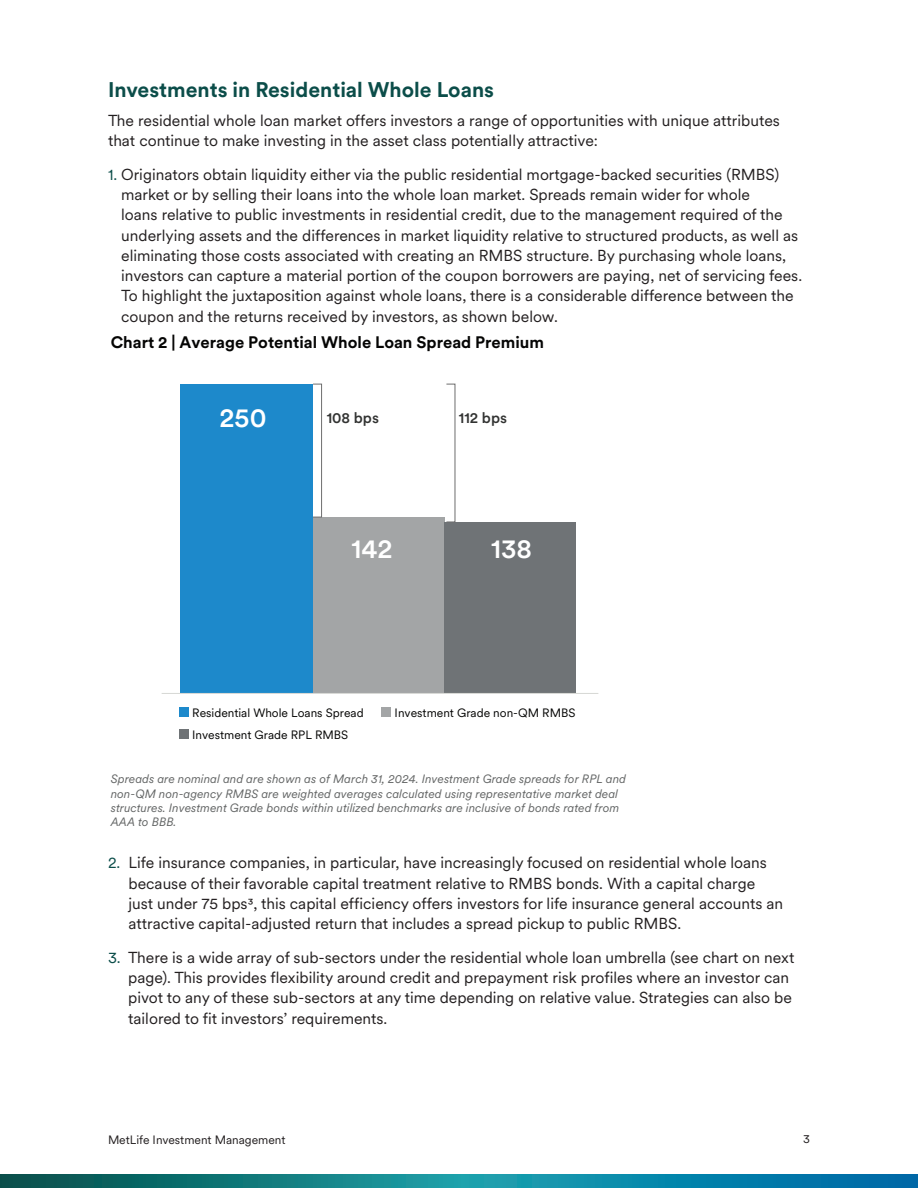
<style>
.page{position:relative;width:918px;height:1188px;background:#fff}
.page>*{position:absolute;margin:0;border:0;box-sizing:border-box;transform-origin:0 0}
.t1{font:500 27px "Met Life Circular";color:#fff}
.t2{font:700 21px "Met Life Circular";color:#0b4d49}
.t3{font:700 16.5px "Met Life Circular";color:#050504}
.t4{font:15.75px/20.2px "Met Life Circular";color:#231f20}
.t5{font:500 15px "Met Life Circular";color:#323332}
.t6{font:italic 12px/14.4px "Met Life Circular";color:#646666}
.t7{font:12px/22px "Met Life Circular";color:#050504}
.t8{font:12px "Met Life Circular";color:#231f20}
.s1{color:#0b4d49}
</style>
<div class="page">
<svg style="left:0;top:1174px;width:918px;height:14px;background:#0c7c90"></svg>
<div style="left:181px;top:384px;width:132px;height:309px;background:#1d89cb"></div>
<div style="left:313px;top:517px;width:132px;height:176px;background:#a3a5a6"></div>
<div style="left:445px;top:522px;width:131px;height:171px;background:#6f7376"></div>
<hr style="left:162px;top:693px;width:436px;height:1px;background:#d7d8d5">
<div style="left:179px;top:707px;width:9px;height:9px;background:#1d89cb"></div>
<div style="left:179px;top:729px;width:9px;height:9px;background:#6f7376"></div>
<div style="left:382px;top:707px;width:9px;height:9px;background:#a3a5a6"></div>
<div style="left:313px;top:384px;width:9px;height:133px;border:1px solid #6e6e6e"></div>
<h2 class="t2" style="left:108px;top:81px;width:388px">Investments in Residential Whole Loans</h2>
<p class="t4" style="left:108px;top:111px;width:674px">The residential whole loan market offers investors a range of opportunities with unique attributes that continue to make investing in the asset class potentially attractive:</p>
<p class="t4" style="left:121px;top:165px;width:682px;text-indent:-13px"><span class="s1">1.</span> Originators obtain liquidity either via the public residential mortgage-backed securities (RMBS) market or by selling their loans into the whole loan market. Spreads remain wider for whole<br>loans relative to public investments in residential credit, due to the management required of the underlying assets and the differences in market liquidity relative to structured products, as well as eliminating those costs associated with creating an RMBS structure. By purchasing whole loans, investors can capture a material portion of the coupon borrowers are paying, net of servicing fees.<br>To highlight the juxtaposition against whole loans, there is a considerable difference between the coupon and the returns received by investors, as shown below.</p>
<p class="t3" style="left:111px;top:334px;width:435px">Chart 2 | Average Potential Whole Loan Spread Premium</p>
<h1 class="t1" style="left:220px;top:407px;width:49px">250</h1>
<p class="t5" style="left:327px;top:412px;width:54px">108 bps</p>
<p class="t5" style="left:459px;top:412px;width:50px">112 bps</p>
<h1 class="t1" style="left:351px;top:539px;width:43px">142</h1>
<h1 class="t1" style="left:491px;top:539px;width:42px">138</h1>
<p class="t7" style="left:192px;top:703px;width:173px">Residential Whole Loans Spread<br>Investment Grade RPL RMBS</p>
<p class="t7" style="left:395px;top:703px;width:182px">Investment Grade non-QM RMBS</p>
<p class="t6" style="left:111px;top:773px;width:517px">Spreads are nominal and are shown as of March 31, 2024. Investment Grade spreads for RPL and non-QM non-agency RMBS are weighted averages calculated using representative market deal structures. Investment Grade bonds within utilized benchmarks are inclusive of bonds rated from AAA to BBB.</p>
<p class="t4" style="left:128px;top:854px;width:656px;text-indent:-20px"><span class="s1">2.</span> Life insurance companies, in particular, have increasingly focused on residential whole loans because of their favorable capital treatment relative to RMBS bonds. With a capital charge just under 75 bps3, this capital efficiency offers investors for life insurance general accounts an attractive capital-adjusted return that includes a spread pickup to public RMBS.</p>
<p class="t4" style="left:128px;top:948px;width:668px;text-indent:-20px"><span class="s1">3.</span> There is a wide array of sub-sectors under the residential whole loan umbrella (see chart on next page). This provides flexibility around credit and prepayment risk profiles where an investor can pivot to any of these sub-sectors at any time depending on relative value. Strategies can also be tailored to fit investors’ requirements.</p>
<p class="t8" style="left:108px;top:1135px;width:179px">MetLife Investment Management</p>
<p class="t8" style="left:803px;top:1133px;width:8px">3</p>
</div>
